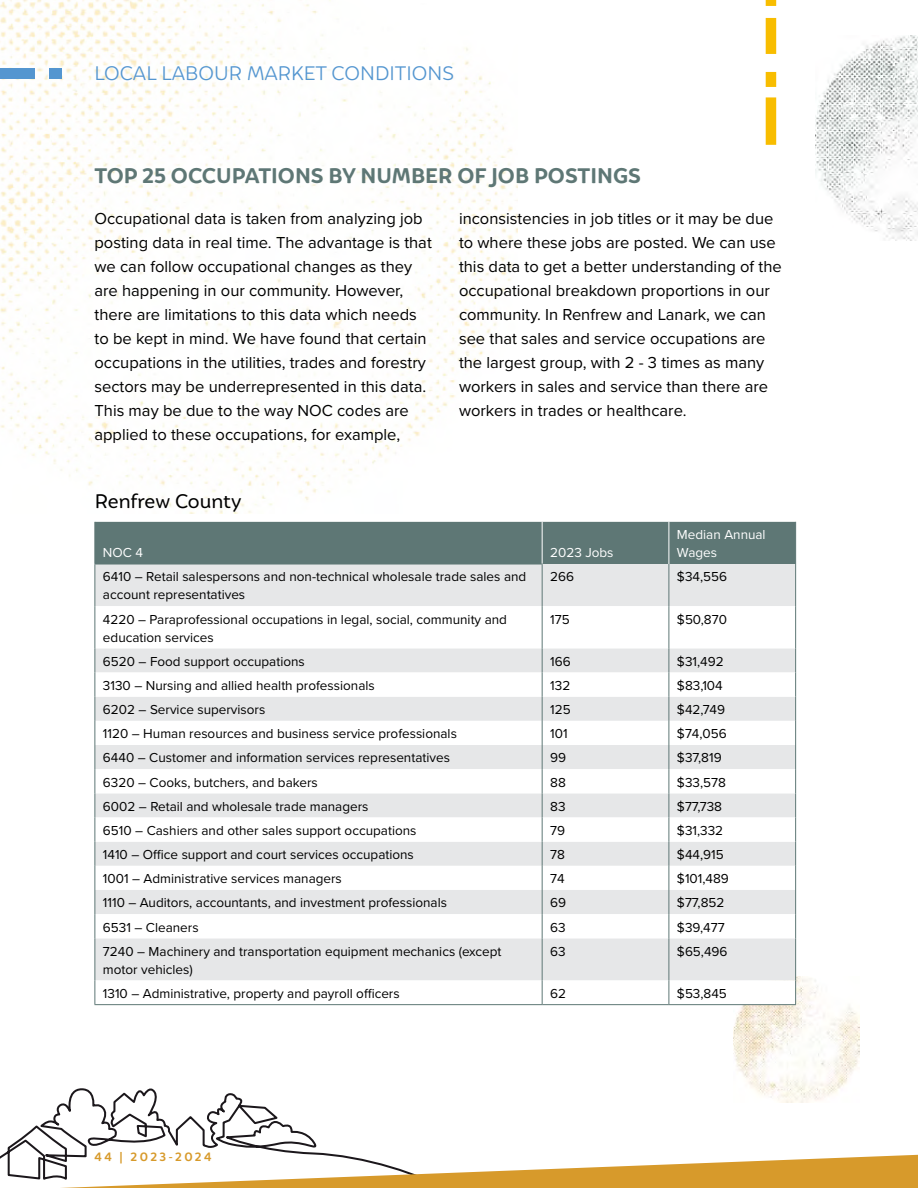
<style>
.page{position:relative;width:918px;height:1188px;background:#fff}
.page>*{position:absolute;margin:0;border:0;box-sizing:border-box;transform-origin:0 0}
.t1{font:900 21px "Igna Sans";color:#5e7775}
.t2{font:300 19.5px "Igna Sans";color:#5496d0}
.t3{font:19.5px "Igna Sans";color:#000}
.t4{font:16.5px/24px "Proxima Nova";color:#000}
.t5{font:13.5px/18px "Proxima Nova";color:#000}
.t6{font:13.5px/18px "Proxima Nova";color:#fff}
.t7{font:700 12px "Igna Sans";letter-spacing:.2em;color:#d79a2b}
</style>
<div class="page">
<img style="left:0;top:0;width:518px;height:513px">
<img style="left:815px;top:36px;width:103px;height:205px">
<img style="left:733px;top:976px;width:127px;height:126px">
<svg style="left:766px;top:0;width:10px;height:145px"></svg>
<div style="left:0;top:68px;width:34px;height:10px;background:#5496d0"></div>
<div style="left:49px;top:68px;width:13px;height:10px;background:#5496d0"></div>
<div style="left:95px;top:522px;width:700px;height:42px;background:#5e7775"></div>
<div style="left:95px;top:564px;width:700px;height:254px;background:#e6e7e8"></div>
<svg style="left:95px;top:606px;width:700px;height:187px"></svg>
<svg style="left:95px;top:818px;width:700px;height:186px"></svg>
<hr style="left:94px;top:522px;width:1px;height:42px;background:#5e7775">
<hr style="left:795px;top:522px;width:1px;height:42px;background:#5e7775">
<hr style="left:94px;top:564px;width:449px;height:1px;background:#5e7775">
<hr style="left:94px;top:564px;width:1px;height:42px;background:#5e7775">
<hr style="left:542px;top:564px;width:1px;height:42px;background:#5e7775">
<hr style="left:669px;top:564px;width:1px;height:42px;background:#5e7775">
<hr style="left:795px;top:564px;width:1px;height:42px;background:#5e7775">
<hr style="left:94px;top:606px;width:1px;height:42px;background:#5e7775">
<hr style="left:542px;top:606px;width:1px;height:42px;background:#5e7775">
<hr style="left:669px;top:606px;width:1px;height:42px;background:#5e7775">
<hr style="left:795px;top:606px;width:1px;height:42px;background:#5e7775">
<svg style="left:94px;top:648px;width:1px;height:290px"></svg>
<svg style="left:542px;top:648px;width:1px;height:290px"></svg>
<svg style="left:669px;top:648px;width:1px;height:290px"></svg>
<svg style="left:795px;top:648px;width:1px;height:290px"></svg>
<hr style="left:94px;top:938px;width:1px;height:42px;background:#5e7775">
<hr style="left:542px;top:938px;width:1px;height:42px;background:#5e7775">
<hr style="left:669px;top:938px;width:1px;height:42px;background:#5e7775">
<hr style="left:795px;top:938px;width:1px;height:42px;background:#5e7775">
<svg style="left:94px;top:980px;width:1px;height:24px"></svg>
<svg style="left:542px;top:980px;width:1px;height:24px"></svg>
<svg style="left:669px;top:980px;width:1px;height:24px"></svg>
<svg style="left:795px;top:980px;width:1px;height:24px"></svg>
<hr style="left:542px;top:522px;width:1px;height:42px;background:#fff">
<hr style="left:669px;top:522px;width:1px;height:42px;background:#fff">
<hr style="left:94px;top:1004px;width:448px;height:1px;background:#5e7775">
<hr style="left:542px;top:1004px;width:127px;height:1px;background:#5e7775">
<hr style="left:669px;top:1004px;width:127px;height:1px;background:#5e7775">
<svg style="left:53px;top:1088px;width:225px;height:31px"></svg>
<svg style="left:0;top:1119px;width:918px;height:69px"></svg>
<h2 class="t2" style="left:94px;top:61px;width:361px">LOCAL LABOUR MARKET CONDITIONS</h2>
<h1 class="t1" style="left:94px;top:162px;width:548px">TOP 25 OCCUPATIONS BY NUMBER OF JOB POSTINGS</h1>
<p class="t4" style="left:94px;top:206px;width:339px">Occupational data is taken from analyzing job posting data in real time. The advantage is that we can follow occupational changes as they are happening in our community. However, there are limitations to this data which needs to be kept in mind. We have found that certain occupations in the utilities, trades and forestry sectors may be underrepresented in this data.<br>This may be due to the way NOC codes are applied to these occupations, for example,</p>
<p class="t4" style="left:459px;top:206px;width:324px">inconsistencies in job titles or it may be due to where these jobs are posted. We can use this data to get a better understanding of the occupational breakdown proportions in our community. In Renfrew and Lanark, we can see that sales and service occupations are the largest group, with 2 - 3 times as many workers in sales and service than there are workers in trades or healthcare.</p>
<h2 class="t3" style="left:95px;top:489px;width:148px">Renfrew County</h2>
<p class="t6" style="left:103px;top:543px;width:42px">NOC 4</p>
<p class="t6" style="left:550px;top:543px;width:65px">2023 Jobs</p>
<p class="t6" style="left:677px;top:525px;width:90px">Median Annual<br>Wages</p>
<p class="t5" style="left:103px;top:567px;width:425px">6410 – Retail salespersons and non-technical wholesale trade sales and account representatives</p>
<p class="t5" style="left:550px;top:567px;width:25px">266</p>
<p class="t5" style="left:677px;top:567px;width:52px">$34,556</p>
<p class="t5" style="left:103px;top:610px;width:406px">4220 – Paraprofessional occupations in legal, social, community and education services</p>
<p class="t5" style="left:550px;top:610px;width:21px">175</p>
<p class="t5" style="left:677px;top:610px;width:51px">$50,870</p>
<p class="t5" style="left:103px;top:652px;width:203px">6520 – Food support occupations</p>
<p class="t5" style="left:550px;top:652px;width:22px">166</p>
<p class="t5" style="left:677px;top:652px;width:48px">$31,492</p>
<p class="t5" style="left:103px;top:676px;width:273px">3130 – Nursing and allied health professionals</p>
<p class="t5" style="left:550px;top:676px;width:22px">132</p>
<p class="t5" style="left:677px;top:676px;width:47px">$83,104</p>
<p class="t5" style="left:103px;top:700px;width:164px">6202 – Service supervisors</p>
<p class="t5" style="left:550px;top:700px;width:22px">125</p>
<p class="t5" style="left:677px;top:700px;width:50px">$42,749</p>
<p class="t5" style="left:103px;top:724px;width:355px">1120 – Human resources and business service professionals</p>
<p class="t5" style="left:550px;top:724px;width:19px">101</p>
<p class="t5" style="left:677px;top:724px;width:51px">$74,056</p>
<p class="t5" style="left:103px;top:748px;width:348px">6440 – Customer and information services representatives</p>
<p class="t5" style="left:550px;top:748px;width:17px">99</p>
<p class="t5" style="left:677px;top:748px;width:46px">$37,819</p>
<p class="t5" style="left:103px;top:772px;width:216px">6320 – Cooks, butchers, and bakers</p>
<p class="t5" style="left:550px;top:772px;width:17px">88</p>
<p class="t5" style="left:677px;top:772px;width:50px">$33,578</p>
<p class="t5" style="left:103px;top:797px;width:267px">6002 – Retail and wholesale trade managers</p>
<p class="t5" style="left:550px;top:797px;width:17px">83</p>
<p class="t5" style="left:677px;top:797px;width:47px">$77,738</p>
<p class="t5" style="left:103px;top:821px;width:315px">6510 – Cashiers and other sales support occupations</p>
<p class="t5" style="left:550px;top:821px;width:16px">79</p>
<p class="t5" style="left:677px;top:821px;width:48px">$31,332</p>
<p class="t5" style="left:103px;top:845px;width:312px">1410 – Office support and court services occupations</p>
<p class="t5" style="left:550px;top:845px;width:16px">78</p>
<p class="t5" style="left:677px;top:845px;width:48px">$44,915</p>
<p class="t5" style="left:103px;top:869px;width:240px">1001 – Administrative services managers</p>
<p class="t5" style="left:550px;top:869px;width:16px">74</p>
<p class="t5" style="left:677px;top:869px;width:53px">$101,489</p>
<p class="t5" style="left:103px;top:893px;width:346px">1110 – Auditors, accountants, and investment professionals</p>
<p class="t5" style="left:550px;top:893px;width:17px">69</p>
<p class="t5" style="left:677px;top:893px;width:49px">$77,852</p>
<p class="t5" style="left:103px;top:917px;width:97px">6531 – Cleaners</p>
<p class="t5" style="left:550px;top:917px;width:17px">63</p>
<p class="t5" style="left:677px;top:917px;width:49px">$39,477</p>
<p class="t5" style="left:103px;top:942px;width:400px">7240 – Machinery and transportation equipment mechanics (except motor vehicles)</p>
<p class="t5" style="left:550px;top:942px;width:17px">63</p>
<p class="t5" style="left:677px;top:942px;width:52px">$65,496</p>
<p class="t5" style="left:103px;top:984px;width:298px">1310 – Administrative, property and payroll officers</p>
<p class="t5" style="left:550px;top:984px;width:17px">62</p>
<p class="t5" style="left:677px;top:984px;width:51px">$53,845</p>
<p class="t7" style="left:94px;top:1149px;width:119px">44 | 2023-2024</p>
</div>
